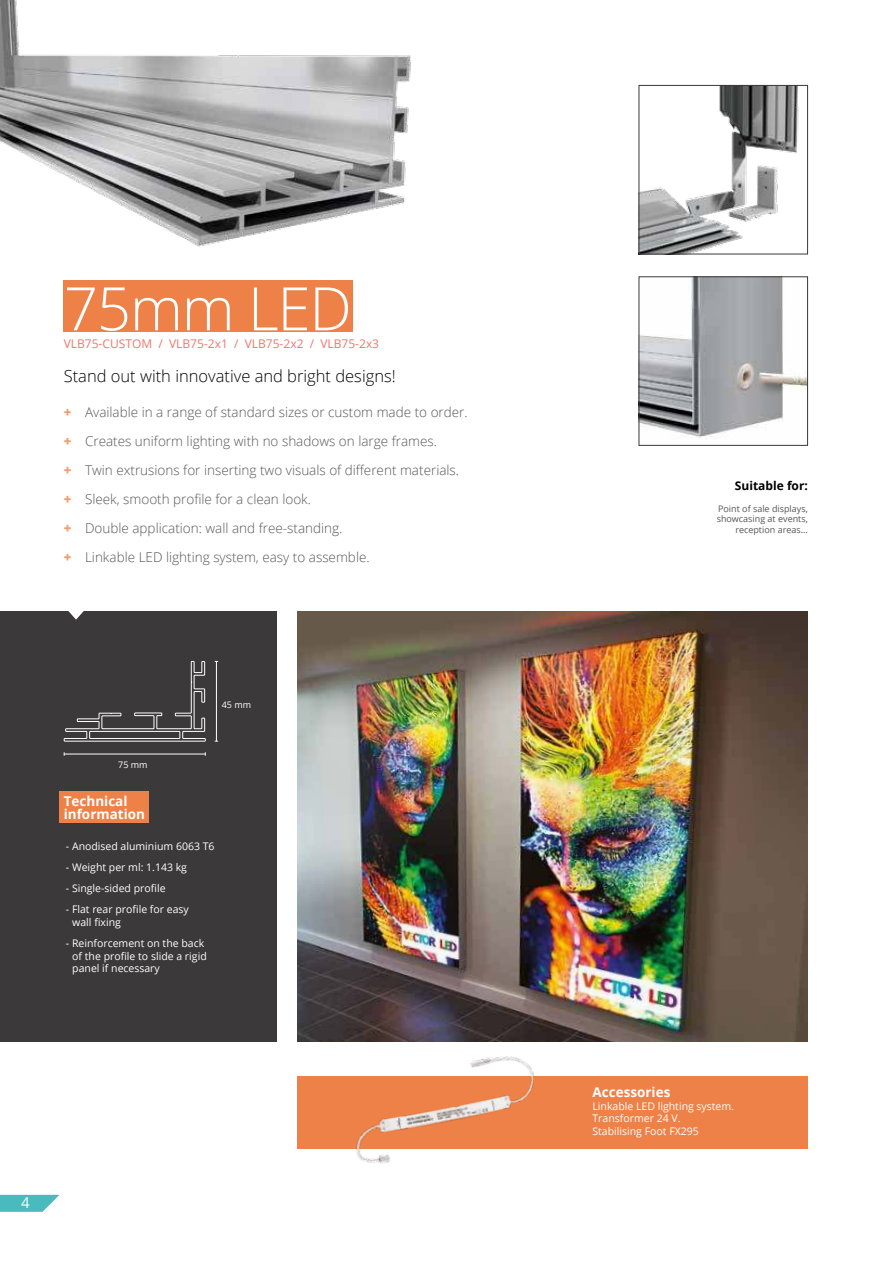
<style>
.page{position:relative;width:893px;height:1263px;background:#fff}
.page>*{position:absolute;margin:0;border:0;box-sizing:border-box;transform-origin:0 0}
.t1{font:300 60px "Open Sans";letter-spacing:-.02em;color:#fff}
.t2{font:300 16.5px "Open Sans";color:#000}
.t3{font:15px "Open Sans";color:#fff}
.t4{font:300 13.5px/29px "Open Sans";color:#575656}
.t5{font:700 13.5px/13.5px "Open Sans";color:#fff}
.t6{font:12px "Open Sans";color:#ee766b}
.t7{font:700 12px "Open Sans";color:#000}
.t8{font:10.5px/12.6px "Open Sans";color:#fff}
.t9{font:9px/10.8px "Open Sans";color:#575656;text-align:right}
.t10{font:9px "Open Sans";color:#fff}
.s1{font-weight:800;color:#f39d6c}
</style>
<div class="page">
<svg style="left:0;top:1195px;width:60px;height:17px"></svg>
<img style="left:298px;top:611px;width:510px;height:431px">
<div style="left:64px;top:280px;width:289px;height:52px;background:#ee8148"></div>
<div style="left:298px;top:1076px;width:510px;height:72px;background:#ee8148"></div>
<img style="left:641px;top:87px;width:158px;height:165px">
<div style="left:639px;top:85px;width:169px;height:169px;border:1px solid #3b3939"></div>
<img style="left:641px;top:278px;width:165px;height:160px">
<div style="left:639px;top:276px;width:169px;height:170px;border:1px solid #3b3939"></div>
<img style="left:0;top:0;width:411px;height:247px">
<div style="left:0;top:611px;width:276px;height:431px;background:#3b3939"></div>
<svg style="left:68px;top:611px;width:16px;height:9px"></svg>
<div style="left:60px;top:791px;width:89px;height:32px;background:#ee8148"></div>
<hr style="left:64px;top:754px;width:141px;height:1px;background:#fff">
<hr style="left:216px;top:661px;width:1px;height:80px;background:#fff">
<svg style="left:63px;top:661px;width:143px;height:81px"></svg>
<img style="left:335px;top:1037px;width:218px;height:127px">
<h1 class="t1" style="left:64px;top:284px;width:289px">75mm LED</h1>
<p class="t6" style="left:64px;top:339px;width:317px">VLB75-CUSTOM / VLB75-2x1 / VLB75-2x2 / VLB75-2x3</p>
<p class="t2" style="left:64px;top:369px;width:333px">Stand out with innovative and bright designs!</p>
<p class="t4" style="left:64px;top:399px;width:405px"><span class="s1">+</span> Available in a range of standard sizes or custom made to order. <span class="s1">+</span> Creates uniform lighting with no shadows on large frames.<br><span class="s1">+</span> Twin extrusions for inserting two visuals of different materials. <span class="s1">+</span> Sleek, smooth profile for a clean look.<br><span class="s1">+</span> Double application: wall and free-standing.<br><span class="s1">+</span> Linkable LED lighting system, easy to assemble.</p>
<p class="t10" style="left:118px;top:761px;width:31px">75 mm</p>
<p class="t10" style="left:222px;top:701px;width:31px">45 mm</p>
<p class="t5" style="left:64px;top:794px;width:83px">Technical information</p>
<p class="t8" style="left:66px;top:841px;width:150px">- Anodised aluminium 6063 T6</p>
<p class="t8" style="left:66px;top:862px;width:123px">- Weight per ml: 1.143 kg</p>
<p class="t8" style="left:66px;top:882px;width:101px">- Single-sided profile</p>
<p class="t8" style="left:72px;top:903px;width:118px;text-indent:-6px">- Flat rear profile for easy wall fixing</p>
<p class="t8" style="left:72px;top:938px;width:136px;text-indent:-6px">- Reinforcement on the back of the profile to slide a rigid panel if necessary</p>
<p class="t3" style="left:21px;top:1196px;width:10px">4</p>
<p class="t7" style="left:735px;top:477px;width:75px">Suitable for:</p>
<p class="t9" style="left:717px;top:504px;width:93px">Point of sale displays, showcasing at events, reception areas...</p>
<p class="t5" style="left:592px;top:1085px;width:79px">Accessories</p>
<p class="t8" style="left:592px;top:1101px;width:143px">Linkable LED lighting system.<br>Transformer 24 V.<br>Stabilising Foot FX295</p>
</div>
